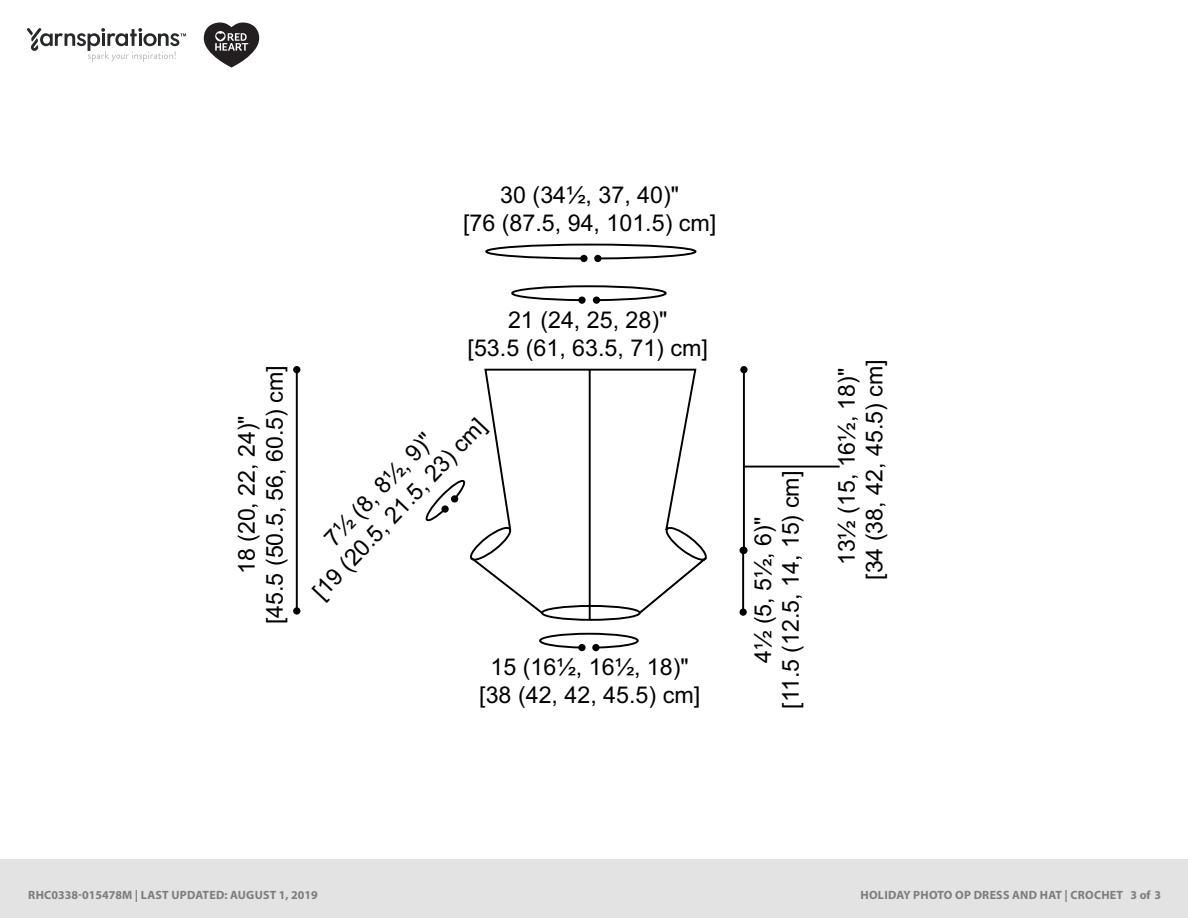
<style>
.page{position:relative;width:1188px;height:918px;background:#fff}
.page>*{position:absolute;margin:0;border:0;box-sizing:border-box;transform-origin:0 0}
.t1{font:23.25px/27.9px "Arial";color:#000;text-align:center}
.t2{font:23.1px/27.8px "Arial";color:#000;text-align:center}
.t3{font:700 12px "Myriad Pro";letter-spacing:.02em;color:#7d7d7d}
.t4{font:10.8px "Gotham S Sm";color:#58595b}
.t5{font:9.3px "Gotham";letter-spacing:.02em;color:#58595b}
.s1{font-weight:500}
</style>
<div class="page">
<svg style="left:539px;top:632px;width:100px;height:18px"></svg>
<div style="left:578px;top:644px;width:8px;height:7px;background:#000;border-radius:50%"></div>
<div style="left:592px;top:644px;width:8px;height:7px;background:#000;border-radius:50%"></div>
<hr style="left:742px;top:550px;width:2px;height:62px;background:#000">
<div style="left:740px;top:608px;width:7px;height:8px;background:#000;border-radius:50%"></div>
<svg style="left:425px;top:480px;width:41px;height:42px"></svg>
<svg style="left:511px;top:285px;width:156px;height:17px"></svg>
<div style="left:578px;top:296px;width:8px;height:8px;background:#000;border-radius:50%"></div>
<div style="left:593px;top:296px;width:7px;height:8px;background:#000;border-radius:50%"></div>
<hr style="left:743px;top:370px;width:2px;height:180px;background:#000">
<div style="left:740px;top:547px;width:8px;height:7px;background:#000;border-radius:50%"></div>
<div style="left:740px;top:366px;width:8px;height:7px;background:#000;border-radius:50%"></div>
<hr style="left:744px;top:466px;width:96px;height:2px;background:#000">
<svg style="left:485px;top:243px;width:212px;height:17px"></svg>
<div style="left:580px;top:255px;width:8px;height:7px;background:#000;border-radius:50%"></div>
<div style="left:594px;top:255px;width:8px;height:7px;background:#000;border-radius:50%"></div>
<svg style="left:470px;top:368px;width:237px;height:253px"></svg>
<hr style="left:296px;top:370px;width:2px;height:241px;background:#000">
<div style="left:293px;top:607px;width:7px;height:8px;background:#000;border-radius:50%"></div>
<div style="left:293px;top:366px;width:7px;height:7px;background:#000;border-radius:50%"></div>
<div style="left:0;top:860px;width:1188px;height:58px;background:#e4e3e3"></div>
<svg style="left:27px;top:28px;width:159px;height:34px"></svg>
<svg style="left:204px;top:22px;width:55px;height:46px"></svg>
<p class="t2" style="left:463px;top:181px;width:255px">30 (34½, 37, 40)"<br>[76 (87.5, 94, 101.5) cm]</p>
<p class="t1" style="left:233px;top:624px;width:260px;rotate:-90deg">18 (20, 22, 24)"<br>[45.5 (50.5, 56, 60.5) cm]</p>
<p class="t2" style="left:468px;top:306px;width:242px">21 (24, 25, 28)"<br>[53.5 (61, 63.5, 71) cm]</p>
<p class="t1" style="left:286px;top:565px;width:241px;rotate:-46deg">7½ (8, 8½, 9)"<br>[19 (20.5, 21.5, 23) cm]</p>
<p class="t2" style="left:479px;top:653px;width:222px">15 (16½, 16½, 18)" [38 (42, 42, 45.5) cm]</p>
<p class="t1" style="left:749px;top:709px;width:239px;rotate:-90deg">4½ (5, 5½, 6)"<br>[11.5 (12.5, 14, 15) cm]</p>
<p class="t1" style="left:832px;top:580px;width:222px;rotate:-90deg">13½ (15, 16½, 18)" [34 (38, 42, 45.5) cm]</p>
<p class="t5" style="left:22px;top:882px;width:99px">©2018 Coats &amp; Clark</p>
<p class="t4" style="left:1099px;top:880px;width:68px">Page <span class="s1">4</span> of <span class="s1">4</span></p>
<p class="t3" style="left:28px;top:887px;width:291px">RHC0338-015478M | LAST UPDATED: AUGUST 1, 2019</p>
<p class="t3" style="left:861px;top:887px;width:302px">HOLIDAY PHOTO OP DRESS AND HAT | CROCHET 3 of 3</p>
</div>
